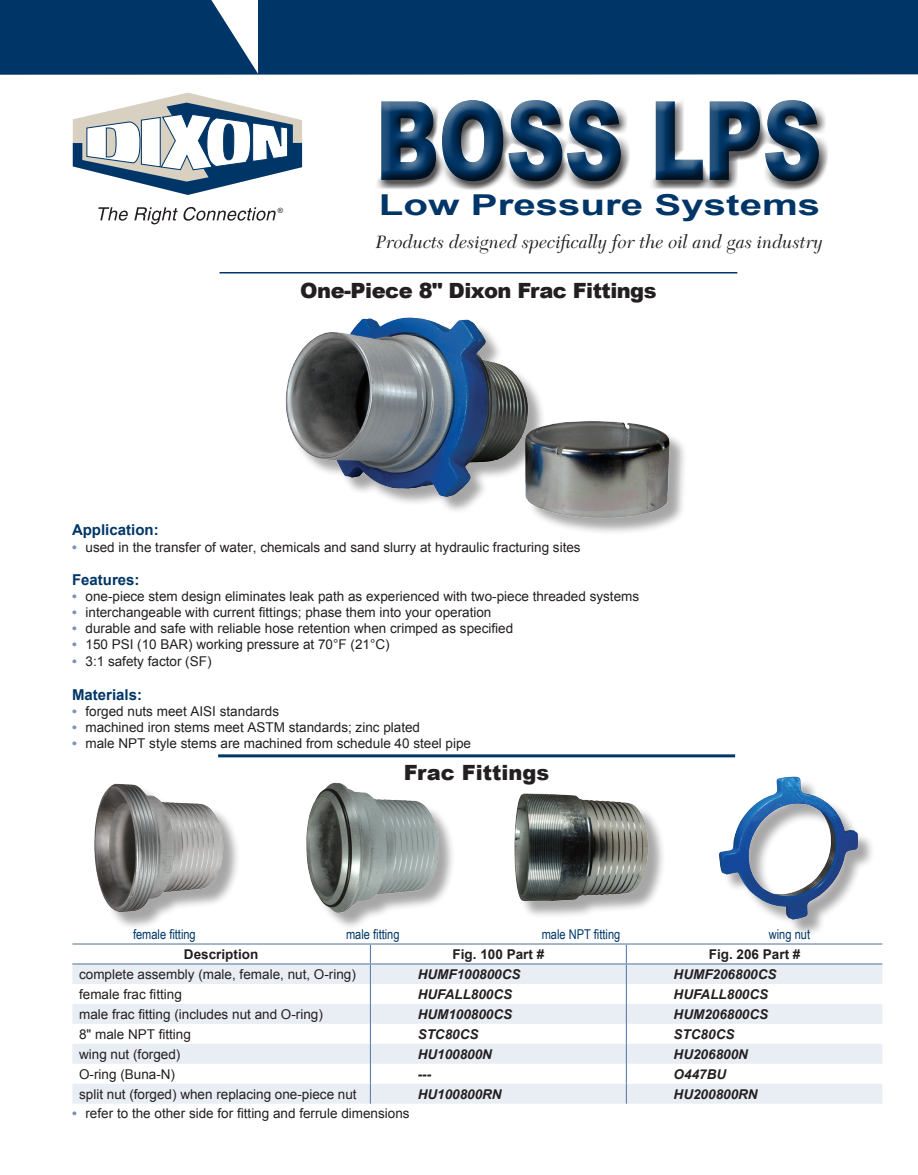
<style>
.page{position:relative;width:918px;height:1175px;background:#fff}
.page>*{position:absolute;margin:0;border:0;box-sizing:border-box;transform-origin:0 0}
.t1{font:900 108px "Arial";color:#003667;scale:.75 1}
.t2{font:700 28.8px "Arial";color:#003667;scale:1.4 1}
.t3{font:900 21px "Arial";letter-spacing:-.025em;color:#231f20}
.t4{font:900 21px "Arial";color:#231f20}
.t5{font:italic 18.75px "New Caledonia";letter-spacing:.005em;color:#231f20}
.t6{font:700 15px "Arial";color:#003667}
.t7{font:13.5px "Arial";color:#231f20}
.t8{font:italic 700 13.5px "Arial";color:#231f20}
.t9{font:13.5px "Arial Narrow";color:#003667}
.t10{font:700 13.5px "Arial";color:#231f20}
.t11{font:italic 7.35px "Arial";color:#231f20}
.s1{font-weight:700;color:#7a93b6}
</style>
<div class="page">
<hr style="left:218px;top:754px;width:517px;height:3px;background:#003667">
<div style="left:0;top:0;width:918px;height:75px;background:#003667"></div>
<hr style="left:220px;top:272px;width:517px;height:1px;background:#003667">
<svg style="left:72px;top:964px;width:810px;height:139px;fill:#e9edf4"></svg>
<hr style="left:72px;top:943px;width:298px;height:1px;background:#6180a7">
<hr style="left:370px;top:943px;width:256px;height:1px;background:#6180a7">
<hr style="left:626px;top:943px;width:256px;height:1px;background:#6180a7">
<hr style="left:72px;top:963px;width:298px;height:1px;background:#6180a7">
<hr style="left:370px;top:963px;width:256px;height:1px;background:#6180a7">
<hr style="left:626px;top:963px;width:256px;height:1px;background:#6180a7">
<svg style="left:370px;top:944px;width:1px;height:159px"></svg>
<svg style="left:626px;top:944px;width:1px;height:159px"></svg>
<div style="left:517px;top:796px;width:149px;height:123px;background:#231f20;opacity:.4"></div>
<img style="left:514px;top:793px;width:135px;height:109px">
<div style="left:97px;top:786px;width:144px;height:144px;background:#231f20;opacity:.4"></div>
<img style="left:94px;top:783px;width:133px;height:132px">
<div style="left:309px;top:786px;width:147px;height:144px;background:#231f20;opacity:.4"></div>
<img style="left:306px;top:782px;width:134px;height:131px">
<div style="left:722px;top:778px;width:154px;height:159px;background:#231f20;opacity:.4"></div>
<img style="left:719px;top:776px;width:143px;height:146px">
<div style="left:288px;top:320px;width:400px;height:216px;background:#231f20;opacity:.4"></div>
<img style="left:285px;top:317px;width:393px;height:207px">
<svg style="left:73px;top:93px;width:229px;height:102px"></svg>
<svg style="left:98px;top:207px;width:30px;height:14px"></svg>
<svg style="left:134px;top:207px;width:142px;height:17px"></svg>
<div style="left:373px;top:95px;width:456px;height:96px;background:#231f20;opacity:.75"></div>
<p class="t11" style="left:278px;top:205px;width:7px">®</p>
<h1 class="t1" style="left:376px;top:62px;width:595px">BOSS LPS</h1>
<h2 class="t2" style="left:379px;top:185px;width:317px">Low Pressure Systems</h2>
<h3 class="t5" style="left:376px;top:232px;width:449px">Products designed specifically for the oil and gas industry</h3>
<h3 class="t3" style="left:300px;top:275px;width:358px">One-Piece 8" Dixon Frac Fittings</h3>
<p class="t6" style="left:72px;top:519px;width:88px">Application:</p>
<p class="t7" style="left:72px;top:537px;width:510px"><span class="s1">•</span> used in the transfer of water, chemicals and sand slurry at hydraulic fracturing sites</p>
<p class="t6" style="left:72px;top:569px;width:69px">Features:</p>
<p class="t7" style="left:72px;top:587px;width:569px"><span class="s1">•</span> one-piece stem design eliminates leak path as experienced with two-piece threaded systems</p>
<p class="t7" style="left:72px;top:603px;width:421px"><span class="s1">•</span> interchangeable with current fittings; phase them into your operation</p>
<p class="t7" style="left:72px;top:619px;width:443px"><span class="s1">•</span> durable and safe with reliable hose retention when crimped as specified</p>
<p class="t7" style="left:72px;top:635px;width:319px"><span class="s1">•</span> 150 PSI (10 BAR) working pressure at 70°F (21°C)</p>
<p class="t7" style="left:72px;top:651px;width:141px"><span class="s1">•</span> 3:1 safety factor (SF)</p>
<p class="t6" style="left:72px;top:684px;width:72px">Materials:</p>
<p class="t7" style="left:72px;top:702px;width:209px"><span class="s1">•</span> forged nuts meet AISI standards</p>
<p class="t7" style="left:72px;top:718px;width:350px"><span class="s1">•</span> machined iron stems meet ASTM standards; zinc plated</p>
<p class="t7" style="left:72px;top:734px;width:401px"><span class="s1">•</span> male NPT style stems are machined from schedule 40 steel pipe</p>
<h3 class="t4" style="left:404px;top:757px;width:147px">Frac Fittings</h3>
<p class="t9" style="left:133px;top:924px;width:64px">female fitting</p>
<p class="t9" style="left:346px;top:924px;width:55px">male fitting</p>
<p class="t9" style="left:542px;top:924px;width:80px">male NPT fitting</p>
<p class="t9" style="left:769px;top:924px;width:43px">wing nut</p>
<p class="t10" style="left:184px;top:944px;width:76px">Description</p>
<p class="t10" style="left:453px;top:944px;width:93px">Fig. 100 Part #</p>
<p class="t10" style="left:709px;top:944px;width:93px">Fig. 206 Part #</p>
<p class="t7" style="left:79px;top:964px;width:278px">complete assembly (male, female, nut, O-ring)</p>
<p class="t8" style="left:418px;top:965px;width:104px">HUMF100800CS</p>
<p class="t8" style="left:674px;top:965px;width:104px">HUMF206800CS</p>
<p class="t7" style="left:79px;top:984px;width:104px">female frac fitting</p>
<p class="t8" style="left:418px;top:984px;width:96px">HUFALL800CS</p>
<p class="t8" style="left:674px;top:984px;width:96px">HUFALL800CS</p>
<p class="t7" style="left:79px;top:1004px;width:245px">male frac fitting (includes nut and O-ring)</p>
<p class="t8" style="left:418px;top:1004px;width:96px">HUM100800CS</p>
<p class="t8" style="left:674px;top:1004px;width:96px">HUM206800CS</p>
<p class="t7" style="left:79px;top:1024px;width:113px">8" male NPT fitting</p>
<p class="t8" style="left:418px;top:1024px;width:62px">STC80CS</p>
<p class="t8" style="left:674px;top:1024px;width:62px">STC80CS</p>
<p class="t7" style="left:79px;top:1044px;width:103px">wing nut (forged)</p>
<p class="t8" style="left:418px;top:1044px;width:76px">HU100800N</p>
<p class="t8" style="left:674px;top:1044px;width:76px">HU206800N</p>
<p class="t7" style="left:79px;top:1064px;width:98px">O-ring (Buna-N)</p>
<p class="t8" style="left:418px;top:1064px;width:15px">---</p>
<p class="t8" style="left:674px;top:1064px;width:54px">O447BU</p>
<p class="t7" style="left:79px;top:1084px;width:279px">split nut (forged) when replacing one-piece nut</p>
<p class="t8" style="left:418px;top:1084px;width:86px">HU100800RN</p>
<p class="t8" style="left:674px;top:1084px;width:86px">HU200800RN</p>
<p class="t7" style="left:72px;top:1104px;width:339px"><span class="s1">•</span> refer to the other side for fitting and ferrule dimensions</p>
</div>
